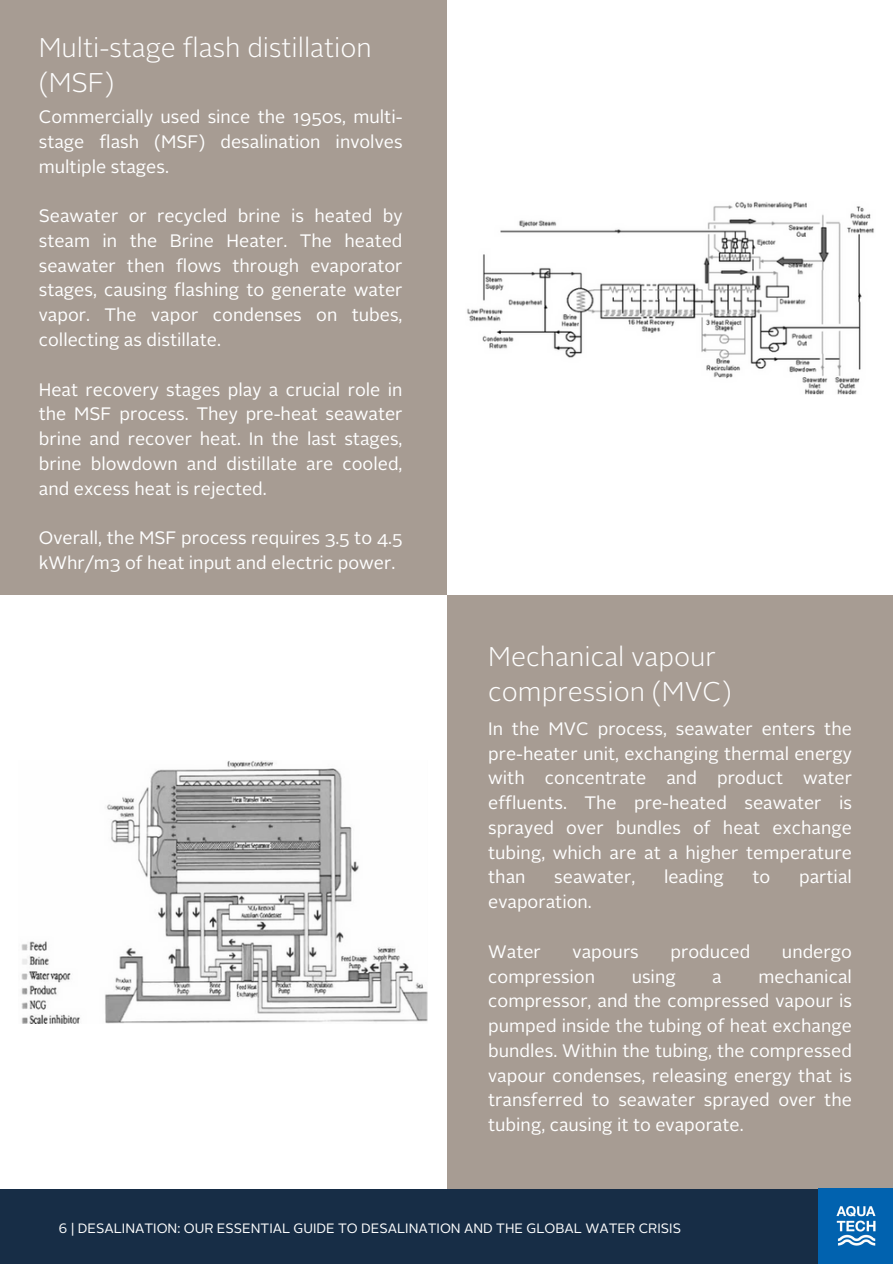
<style>
.page{position:relative;width:893px;height:1264px;background:#fff}
.page>*{position:absolute;margin:0;border:0;box-sizing:border-box;transform-origin:0 0}
.t1{font:300 27px/34.8px "Alright Sans";color:#fff}
.t2{font:18px/24.8px "Alright Sans";color:#fff;text-align:justify}
.t3{font:13.5px "Alright Sans LT";color:#fff}
</style>
<div class="page">
<div style="left:446px;top:595px;width:446px;height:605px;background:#a79c93"></div>
<div style="left:0;top:1188px;width:892px;height:75px;background:#172d46"></div>
<img style="left:818px;top:1188px;width:74px;height:74px">
<div style="left:0;top:0;width:446px;height:595px;background:#a79c93"></div>
<img style="left:467px;top:202px;width:407px;height:193px">
<img style="left:21px;top:761px;width:406px;height:262px">
<h1 class="t1" style="left:39px;top:33px;width:334px">Multi-stage flash distillation (MSF)</h1>
<p class="t2" style="left:39px;top:106px;width:365px">Commercially used since the 1950s, multi&shy;stage flash (MSF) desalination involves multiple stages.</p>
<p class="t2" style="left:39px;top:205px;width:365px">Seawater or recycled brine is heated by steam in the Brine Heater. The heated seawater then flows through evaporator stages, causing flashing to generate water vapor. The vapor condenses on tubes, collecting as distillate.</p>
<p class="t2" style="left:39px;top:378px;width:365px">Heat recovery stages play a crucial role in the MSF process. They pre-heat seawater brine and recover heat. In the last stages, brine blowdown and distillate are cooled, and excess heat is rejected.</p>
<p class="t2" style="left:39px;top:527px;width:365px">Overall, the MSF process requires 3.5 to 4.5 kWhr/m3 of heat input and electric power.</p>
<h1 class="t1" style="left:488px;top:641px;width:245px">Mechanical vapour compression (MVC)</h1>
<p class="t2" style="left:488px;top:717px;width:365px">In the MVC process, seawater enters the pre-heater unit, exchanging thermal energy with concentrate and product water effluents. The pre-heated seawater is sprayed over bundles of heat exchange tubing, which are at a higher temperature than</p>
<p class="t2" style="left:554px;top:866px;width:82px">seawater,</p>
<p class="t2" style="left:664px;top:866px;width:61px">leading</p>
<p class="t2" style="left:752px;top:866px;width:19px">to</p>
<p class="t2" style="left:799px;top:866px;width:54px">partial</p>
<p class="t2" style="left:488px;top:891px;width:105px">evaporation.</p>
<p class="t2" style="left:488px;top:940px;width:54px">Water</p>
<p class="t2" style="left:572px;top:940px;width:68px">vapours</p>
<p class="t2" style="left:670px;top:940px;width:81px">produced</p>
<p class="t2" style="left:782px;top:940px;width:71px">undergo</p>
<p class="t2" style="left:488px;top:965px;width:108px">compression</p>
<p class="t2" style="left:631px;top:965px;width:45px">using</p>
<p class="t2" style="left:712px;top:965px;width:11px">a</p>
<p class="t2" style="left:488px;top:965px;width:365px;text-indent:270px">mechanical compressor, and the compressed vapour is pumped inside the tubing of heat exchange bundles. Within the tubing, the compressed vapour condenses, releasing energy that is transferred to seawater sprayed over the tubing, causing it to evaporate.</p>
<p class="t3" style="left:59px;top:1222px;width:623px">6 | DESALINATION: OUR ESSENTIAL GUIDE TO DESALINATION AND THE GLOBAL WATER CRISIS</p>
</div>
